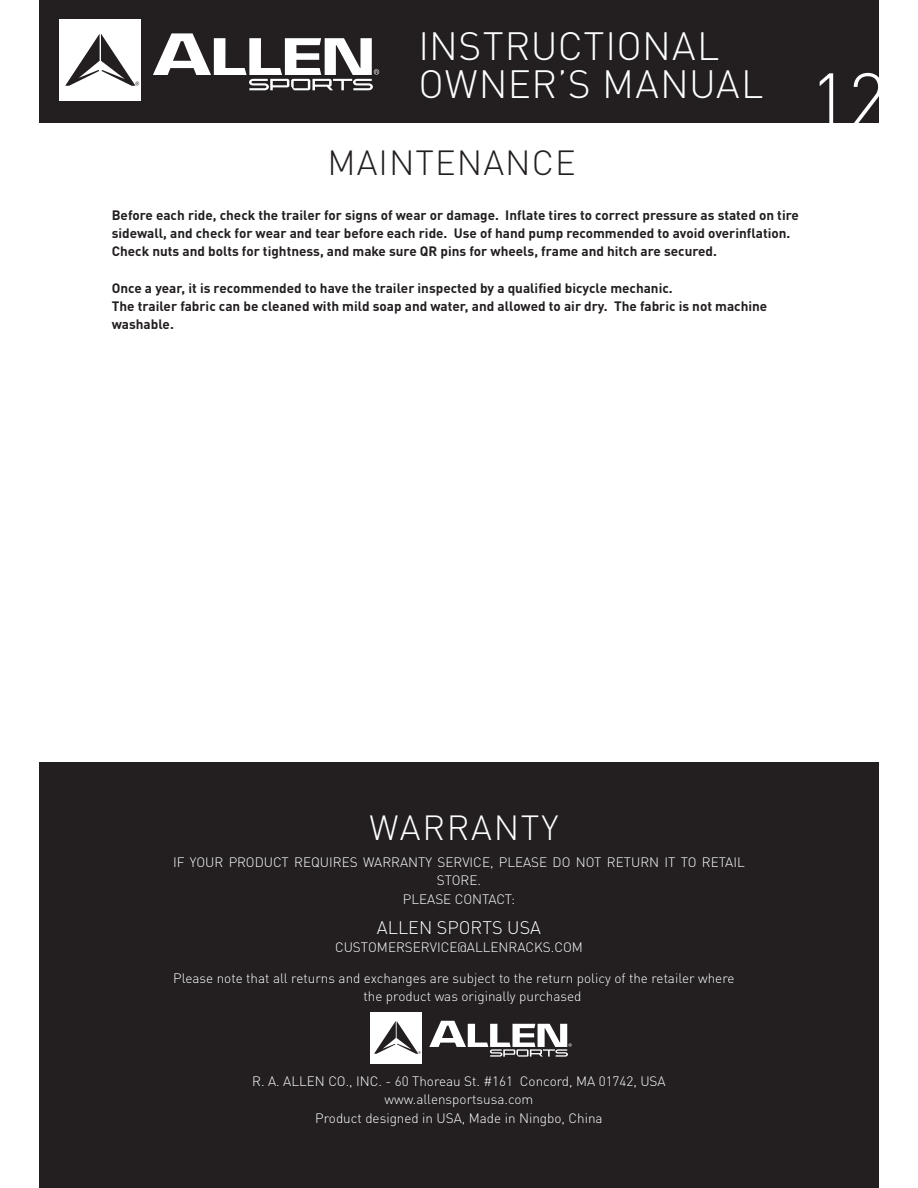
<style>
.page{position:relative;width:918px;height:1188px;background:#fff}
.page>*{position:absolute;margin:0;border:0;box-sizing:border-box;transform-origin:0 0}
.t1{font:300 39px/38.2px "DINOT";letter-spacing:.025em;color:#fff}
.t2{font:300 34.5px "DINOT";letter-spacing:.03em;color:#231f20}
.t3{font:300 34.5px "DINOT";letter-spacing:.05em;color:#fff}
.t4{font:300 18px "DINOT";color:#fff}
.t5{font:700 13.5px/18.3px "DINOT";color:#231f20}
.t6{font:300 13.5px/18.3px "DINOT";color:#fff;text-align:center}
.s1{font-size:75px}
</style>
<div class="page">
<div style="left:39px;top:0;width:840px;height:123px;background:#231f20"></div>
<div style="left:59px;top:19px;width:82px;height:82px;background:#fff"></div>
<svg style="left:65px;top:34px;width:74px;height:52px"></svg>
<svg style="left:153px;top:33px;width:226px;height:57px"></svg>
<div style="left:39px;top:762px;width:840px;height:426px;background:#231f20"></div>
<div style="left:370px;top:1012px;width:52px;height:51px;background:#fff"></div>
<svg style="left:374px;top:1021px;width:47px;height:33px"></svg>
<svg style="left:429px;top:1021px;width:143px;height:36px"></svg>
<h1 class="t1" style="left:418px;top:26px;width:470px">INSTRUCTIONAL<br>OWNER’S MANUAL <span class="s1">12</span></h1>
<h2 class="t2" style="left:328px;top:142px;width:250px">MAINTENANCE</h2>
<p class="t5" style="left:112px;top:205px;width:689px">Before each ride, check the trailer for signs of wear or damage. Inflate tires to correct pressure as stated on tire sidewall, and check for wear and tear before each ride. Use of hand pump recommended to avoid overinflation.<br>Check nuts and bolts for tightness, and make sure QR pins for wheels, frame and hitch are secured.</p>
<p class="t5" style="left:112px;top:278px;width:657px">Once a year, it is recommended to have the trailer inspected by a qualified bicycle mechanic.<br>The trailer fabric can be cleaned with mild soap and water, and allowed to air dry. The fabric is not machine washable.</p>
<h2 class="t3" style="left:369px;top:807px;width:191px">WARRANTY</h2>
<p class="t6" style="left:173px;top:853px;width:573px">IF YOUR PRODUCT REQUIRES WARRANTY SERVICE, PLEASE DO NOT RETURN IT TO RETAIL<br>STORE.<br>PLEASE CONTACT:</p>
<h3 class="t4" style="left:377px;top:917px;width:166px">ALLEN SPORTS USA</h3>
<p class="t6" style="left:335px;top:938px;width:249px">CUSTOMERSERVICE@ALLENRACKS.COM</p>
<p class="t6" style="left:363px;top:969px;width:373px;text-align:left;text-indent:-190px">Please note that all returns and exchanges are subject to the return policy of the retailer where the product was originally purchased</p>
<p class="t6" style="left:252px;top:1072px;width:415px">R. A. ALLEN CO., INC. - 60 Thoreau St. #161 Concord, MA 01742, USA www.allensportsusa.com<br>Product designed in USA, Made in Ningbo, China</p>
</div>
